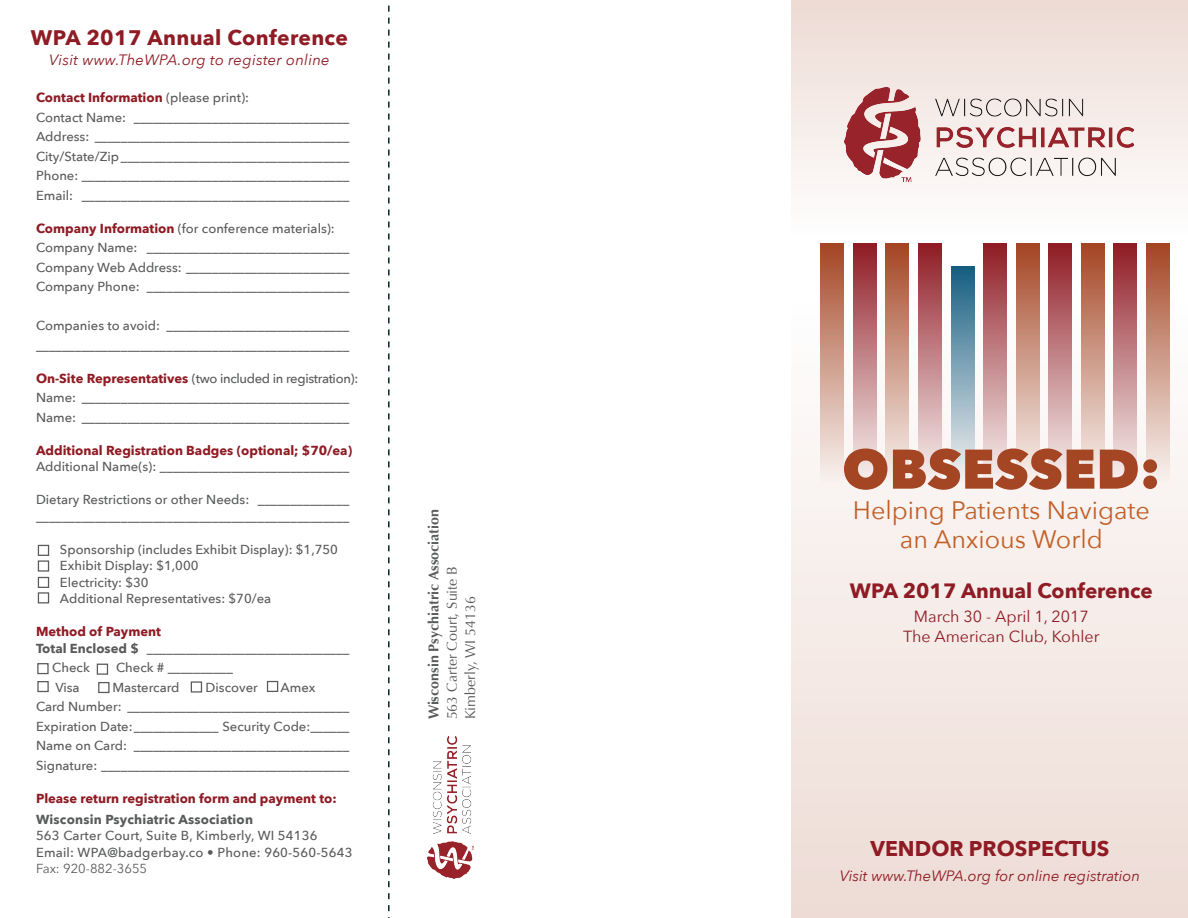
<style>
.page{position:relative;width:1188px;height:918px;background:#fff}
.page>*{position:absolute;margin:0;border:0;box-sizing:border-box;transform-origin:0 0}
.t1{font:800 55.2px "Avenir Next";color:#a44523}
.t2{font:25.35px "Avenir Next";color:#c35f27}
.t3{font:700 21.3px "Avenir Next";color:#8f1b24}
.t4{font:700 21px "Avenir Next";letter-spacing:.02em;color:#8f1b24}
.t5{font:700 20.7px "Avenir Next";color:#8f1b24}
.t6{font:16.05px "Avenir Next";color:#8f1b24}
.t7{font:italic 15px "Avenir Next";color:#8f1b24}
.t8{font:italic 15px "Avenir Next";letter-spacing:.02em;color:#8f1b24}
.t9{font:14.25px/18.3px "Optima";color:#595a5a}
.t10{font:700 14.25px "Optima";color:#595a5a}
.t11{font:500 13.05px "Avenir Next";color:#595a5a}
.t12{font:700 13.05px "Avenir Next";color:#8f1b24}
.t13{font:500 13.05px "Avenir Next";letter-spacing:-.025em;color:#595a5a}
.t14{font:700 13.05px "Avenir Next";letter-spacing:.015em;color:#595a5a}
.t15{font:13.05px "Avenir Next";color:#595a5a}
.s1{font-weight:500;color:#595a5a}
.s2{font-weight:700;color:#8f1b24}
.s3{font-weight:700}
</style>
<div class="page">
<div style="left:791px;top:0;width:397px;height:240px;background:linear-gradient(to bottom,#eddad4,#fefefe)"></div>
<div style="left:791px;top:293px;width:397px;height:625px;background:linear-gradient(to bottom,#fefdfd,#eedcd5)"></div>
<div style="left:37px;top:663px;width:12px;height:11px;border:1px solid #5a5b5a"></div>
<div style="left:97px;top:664px;width:11px;height:11px;border:1px solid #5a5b5a"></div>
<div style="left:37px;top:681px;width:12px;height:11px;border:1px solid #5a5b5a"></div>
<div style="left:98px;top:682px;width:12px;height:11px;border:1px solid #5a5b5a"></div>
<div style="left:191px;top:681px;width:11px;height:12px;border:1px solid #5a5b5a"></div>
<div style="left:267px;top:681px;width:11px;height:11px;border:1px solid #5a5b5a"></div>
<div style="left:38px;top:545px;width:11px;height:11px;border:1px solid #5a5b5a"></div>
<div style="left:38px;top:560px;width:11px;height:12px;border:1px solid #5a5b5a"></div>
<div style="left:820px;top:243px;width:24px;height:239px;background:linear-gradient(to bottom,#a44725,#f9f4f2)"></div>
<div style="left:853px;top:243px;width:24px;height:239px;background:linear-gradient(to bottom,#8f1d26,#f9f3f2)"></div>
<div style="left:885px;top:243px;width:24px;height:239px;background:linear-gradient(to bottom,#a44725,#f9f4f2)"></div>
<div style="left:918px;top:243px;width:24px;height:239px;background:linear-gradient(to bottom,#8f1d26,#f9f3f2)"></div>
<div style="left:951px;top:266px;width:23px;height:216px;background:linear-gradient(to bottom,#165e83,#f6f3f2)"></div>
<div style="left:983px;top:243px;width:24px;height:239px;background:linear-gradient(to bottom,#8f1d26,#f9f3f2)"></div>
<div style="left:1016px;top:243px;width:24px;height:239px;background:linear-gradient(to bottom,#a44725,#f9f4f2)"></div>
<div style="left:1048px;top:243px;width:24px;height:239px;background:linear-gradient(to bottom,#8f1d26,#f9f3f2)"></div>
<div style="left:1081px;top:243px;width:24px;height:239px;background:linear-gradient(to bottom,#a44725,#f9f4f2)"></div>
<div style="left:1114px;top:243px;width:23px;height:239px;background:linear-gradient(to bottom,#8f1d26,#f9f3f2)"></div>
<div style="left:1146px;top:243px;width:24px;height:239px;background:linear-gradient(to bottom,#a44725,#f9f4f2)"></div>
<img style="left:845px;top:87px;width:289px;height:94px">
<div style="left:38px;top:577px;width:11px;height:11px;border:1px solid #5a5b5a"></div>
<div style="left:38px;top:592px;width:11px;height:11px;border:1px solid #5a5b5a"></div>
<img style="left:428px;top:736px;width:46px;height:142px">
<svg style="left:388px;top:5px;width:2px;height:913px"></svg>
<p class="t4" style="left:31px;top:19px;width:319px">WPA 2017 Annual Conference</p>
<p class="t8" style="left:49px;top:47px;width:282px">Visit www.TheWPA.org to register online</p>
<p class="t12" style="left:36px;top:86px;width:215px">Contact Information <span class="s1">(please print):</span></p>
<p class="t11" style="left:36px;top:106px;width:315px">Contact Name: _________________________________</p>
<p class="t11" style="left:36px;top:126px;width:315px">Address: _______________________________________</p>
<p class="t11" style="left:36px;top:145px;width:315px">City/State/Zip___________________________________</p>
<p class="t11" style="left:36px;top:165px;width:315px">Phone: _________________________________________</p>
<p class="t11" style="left:36px;top:184px;width:315px">Email: _________________________________________</p>
<p class="t11" style="left:36px;top:217px;width:300px"><span class="s2">Company Information</span> (for conference materials):</p>
<p class="t11" style="left:36px;top:237px;width:315px">Company Name: _______________________________</p>
<p class="t11" style="left:36px;top:256px;width:315px">Company Web Address: _________________________</p>
<p class="t11" style="left:36px;top:276px;width:315px">Company Phone: _______________________________</p>
<p class="t11" style="left:36px;top:315px;width:315px">Companies to avoid: ____________________________</p>
<p class="t11" style="left:36px;top:334px;width:315px">________________________________________________</p>
<p class="t13" style="left:36px;top:367px;width:324px"><span class="s2">On-Site Representatives</span> (two included in registration):</p>
<p class="t11" style="left:36px;top:387px;width:315px">Name: _________________________________________</p>
<p class="t11" style="left:36px;top:406px;width:315px">Name: _________________________________________</p>
<p class="t12" style="left:36px;top:439px;width:318px">Additional Registration Badges (optional; $70/ea)</p>
<p class="t11" style="left:36px;top:456px;width:315px">Additional Name(s): _____________________________</p>
<p class="t11" style="left:36px;top:489px;width:315px">Dietary Restrictions or other Needs: ______________</p>
<p class="t11" style="left:36px;top:505px;width:315px">________________________________________________</p>
<p class="t11" style="left:60px;top:538px;width:280px">Sponsorship (includes Exhibit Display): $1,750</p>
<p class="t11" style="left:60px;top:555px;width:140px">Exhibit Display: $1,000</p>
<p class="t11" style="left:60px;top:571px;width:90px">Electricity: $30</p>
<p class="t11" style="left:60px;top:588px;width:213px">Additional Representatives: $70/ea</p>
<p class="t12" style="left:36px;top:620px;width:127px">Method of Payment</p>
<p class="t11" style="left:36px;top:637px;width:315px"><span class="s3">Total Enclosed $</span> _______________________________</p>
<p class="t11" style="left:52px;top:657px;width:39px">Check</p>
<p class="t11" style="left:116px;top:657px;width:118px">Check # __________</p>
<p class="t11" style="left:55px;top:676px;width:26px">Visa</p>
<p class="t11" style="left:112px;top:676px;width:69px">Mastercard</p>
<p class="t11" style="left:206px;top:676px;width:54px">Discover</p>
<p class="t11" style="left:281px;top:676px;width:36px">Amex</p>
<p class="t11" style="left:36px;top:696px;width:315px">Card Number: __________________________________</p>
<p class="t11" style="left:36px;top:715px;width:315px">Expiration Date:_____________ Security Code:______</p>
<p class="t11" style="left:36px;top:735px;width:315px">Name on Card: _________________________________</p>
<p class="t11" style="left:36px;top:754px;width:315px">Signature: ______________________________________</p>
<p class="t12" style="left:36px;top:787px;width:302px">Please return registration form and payment to:</p>
<p class="t14" style="left:36px;top:808px;width:219px">Wisconsin Psychiatric Association</p>
<p class="t11" style="left:36px;top:825px;width:283px">563 Carter Court, Suite B, Kimberly, WI 54136</p>
<p class="t11" style="left:36px;top:841px;width:318px">Email: WPA@badgerbay.co • Phone: 960-560-5643</p>
<p class="t15" style="left:36px;top:858px;width:113px">Fax: 920-882-3655</p>
<p class="t10" style="left:426px;top:719px;width:212px;rotate:-90deg">Wisconsin Psychiatric Association</p>
<p class="t9" style="left:443px;top:719px;width:155px;rotate:-90deg">563 Carter Court, Suite B<br>Kimberly, WI 54136</p>
<p class="t1" style="left:842px;top:435px;width:320px">OBSESSED:</p>
<p class="t2" style="left:853px;top:489px;width:299px">Helping Patients Navigate</p>
<p class="t2" style="left:900px;top:518px;width:205px">an Anxious World</p>
<p class="t5" style="left:850px;top:572px;width:305px">WPA 2017 Annual Conference</p>
<p class="t6" style="left:914px;top:603px;width:177px">March 30 - April 1, 2017</p>
<p class="t6" style="left:903px;top:623px;width:198px">The American Club, Kohler</p>
<p class="t3" style="left:870px;top:830px;width:241px">VENDOR PROSPECTUS</p>
<p class="t7" style="left:840px;top:863px;width:302px">Visit www.TheWPA.org for online registration</p>
</div>
